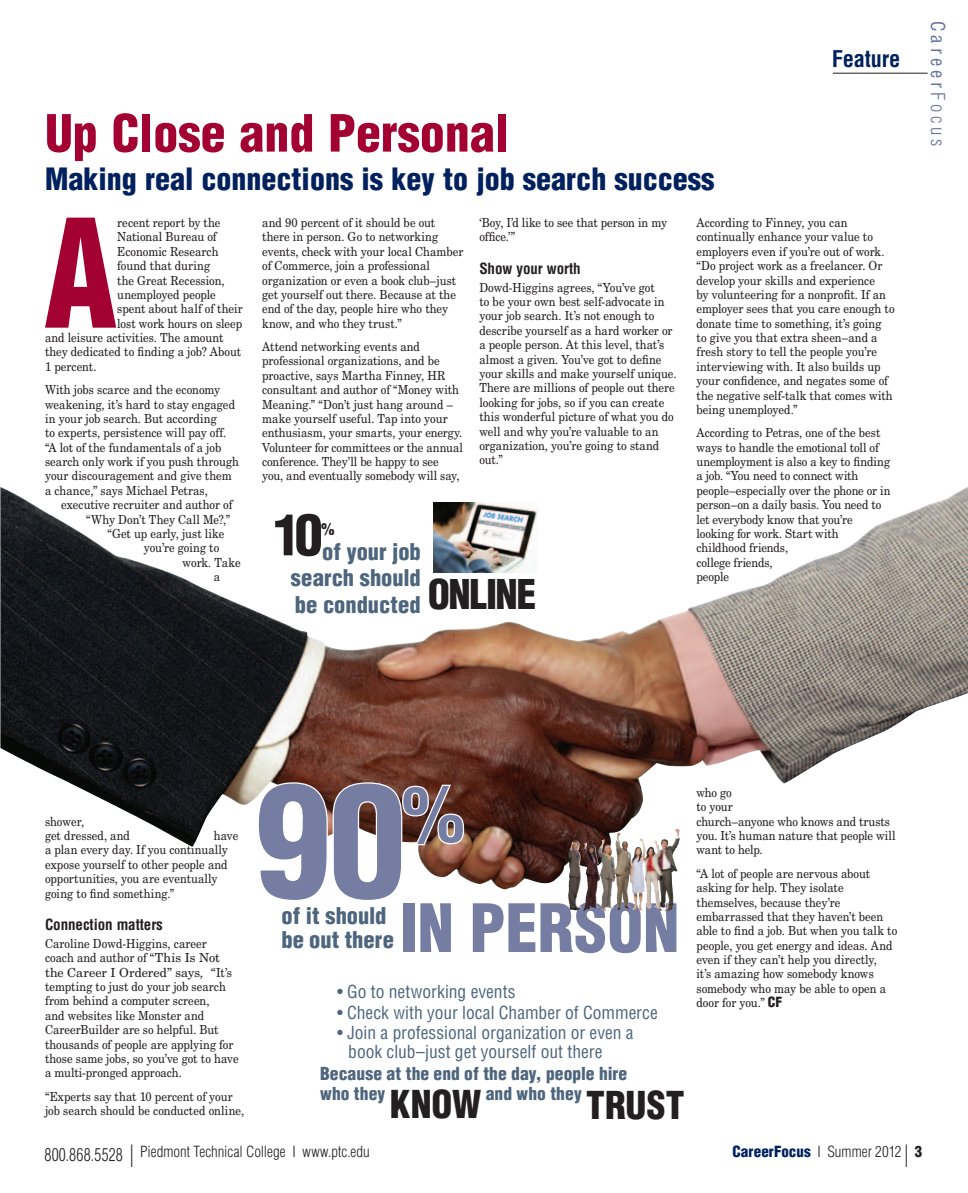
<style>
.page{position:relative;width:968px;height:1193px;background:#fff}
.page>*{position:absolute;margin:0;border:0;box-sizing:border-box;transform-origin:0 0}
.t1{font:900 condensed 146.62px "Helvetica LT Std";color:#a20132;scale:.9 1}
.t2{font:900 condensed 64.88px "Helvetica LT Std";color:#767da2}
.t3{font:900 condensed 55.5px "Helvetica LT Std";color:#231f20}
.t4{font:900 condensed 50px "Helvetica LT Std";color:#a20132}
.t5{font:900 condensed 40px "Helvetica LT Std";color:#231f20}
.t6{font:900 condensed 37.5px "Helvetica LT Std";color:#231f20}
.t7{font:900 condensed 30px "Helvetica LT Std";color:#00215d}
.t8{font:900 condensed 22.5px/26.2px "Helvetica LT Std";color:#4d657d;text-align:justify}
.t9{font:700 condensed 22.5px "Helvetica LT Std";letter-spacing:-.01em;color:#00215d}
.t10{font:condensed 18.75px "Helvetica LT Std";letter-spacing:.2em;color:#67739d}
.t11{font:condensed 17.5px/18.8px "Helvetica LT Std";color:#4d657d}
.t12{font:900 condensed 17.5px/20px "Helvetica LT Std";letter-spacing:.005em;color:#4d657d}
.t13{font:900 condensed 16.12px "Helvetica LT Std";color:#231f20}
.t14{font:300 condensed 15px "Helvetica LT Std";color:#231f20}
.t15{font:700 condensed 15px "Helvetica LT Std";letter-spacing:-.005em;color:#231f20}
.t16{font:900 condensed 15px "Helvetica LT Std";letter-spacing:.005em;color:#00215d}
.t17{font:12.5px/14.4px "New Century Schlbk LT Std";letter-spacing:-.005em;color:#231f20;scale:.9 1}
.s1{font-weight:300}
.s2{font-style:italic}
.s3{font-family:"Helvetica LT Std";font-weight:900;font-stretch:condensed;font-size:13.75px}
.s4{font-size:17.5px}
.s5{font-size:30px}
.s6{font-weight:300;color:#231f20}
.s7{font-weight:300;font-size:30px;color:#231f20}
.s8{color:#231f20}
</style>
<div class="page">
<img style="left:0;top:487px;width:948px;height:402px">
<img style="left:433px;top:503px;width:104px;height:69px">
<svg style="left:257px;top:781px;width:208px;height:119px"></svg>
<img style="left:626px;top:829px;width:52px;height:36px">
<hr style="left:832px;top:73px;width:95px;height:1px;background:#231f20">
<h3 class="t4" style="left:45px;top:102px;width:465px">Up Close and Personal</h3>
<h3 class="t7" style="left:45px;top:160px;width:671px">Making real connections is key to job search success</h3>
<h3 class="t9" style="left:831px;top:45px;width:70px">Feature</h3>
<h1 class="t1" style="left:44px;top:181px;width:83px">A</h1>
<p class="t17" style="left:117px;top:215px;width:116px">recent report by the</p>
<p class="t17" style="left:117px;top:230px;width:112px">National Bureau of</p>
<p class="t17" style="left:117px;top:244px;width:114px">Economic Research</p>
<p class="t17" style="left:117px;top:258px;width:105px">found that during</p>
<p class="t17" style="left:117px;top:273px;width:121px">the Great Recession,</p>
<p class="t17" style="left:117px;top:287px;width:111px">unemployed people</p>
<p class="t17" style="left:117px;top:302px;width:141px">spent about half of their</p>
<p class="t17" style="left:117px;top:316px;width:140px">lost work hours on sleep</p>
<p class="t17" style="left:45px;top:330px;width:200px">and leisure activities. The amount</p>
<p class="t17" style="left:45px;top:345px;width:219px">they dedicated to finding a job? About</p>
<p class="t17" style="left:45px;top:359px;width:59px">1 percent.</p>
<p class="t17" style="left:45px;top:382px;width:217px">With jobs scarce and the economy weakening, it’s hard to stay engaged in your job search. But according<br>to experts, persistence will pay off. “A lot of the fundamentals of a job search only work if you push through your discouragement and give them a chance,” says Michael Petras,</p>
<p class="t17" style="left:61px;top:497px;width:192px">executive recruiter and author of</p>
<p class="t17" style="left:86px;top:512px;width:161px">“Why Don’t They Call Me?,”</p>
<p class="t17" style="left:107px;top:526px;width:131px">“Get up early, just like</p>
<p class="t17" style="left:144px;top:541px;width:86px">you’re going to</p>
<p class="t17" style="left:182px;top:555px;width:66px">work. Take</p>
<p class="t17" style="left:214px;top:569px;width:8px">a</p>
<p class="t17" style="left:262px;top:215px;width:225px">and 90 percent of it should be out there in person. Go to networking events, check with your local Chamber of Commerce, join a professional organization or even a book club–just get yourself out there. Because at the end of the day, people hire who they know, and who they trust.”</p>
<p class="t17" style="left:262px;top:339px;width:225px">Attend networking events and professional organizations, and be proactive, says Martha Finney, HR consultant and author of “Money with Meaning.” “Don’t just hang around – make yourself useful. Tap into your enthusiasm, your smarts, your energy.<br>Volunteer for committees or the annual conference. They’ll be happy to see you, and eventually somebody will say,</p>
<p class="t17" style="left:479px;top:215px;width:210px">‘Boy, I’d like to see that person in my office.’”</p>
<p class="t15" style="left:479px;top:259px;width:103px">Show your worth</p>
<p class="t17" style="left:479px;top:280px;width:221px">Dowd-Higgins agrees, “You’ve got<br>to be your own best self-advocate in your job search. It’s not enough to describe yourself as a hard worker or a people person. At this level, that’s almost a given. You’ve got to define your skills and make yourself unique.<br>There are millions of people out there looking for jobs, so if you can create this wonderful picture of what you do well and why you’re valuable to an organization, you’re going to stand out.”</p>
<h3 class="t3" style="left:273px;top:500px;width:51px">10</h3>
<p class="t13" style="left:321px;top:519px;width:15px">%</p>
<h3 class="t8" style="left:291px;top:538px;width:131px;text-indent:31px">of your job search should be conducted</h3>
<h3 class="t5" style="left:428px;top:568px;width:75px">online</h3>
<p class="t17" style="left:696px;top:215px;width:222px">According to Finney, you can continually enhance your value to employers even if you’re out of work. “Do project work as a freelancer. Or develop your skills and experience<br>by volunteering for a nonprofit. If an employer sees that you care enough to donate time to something, it’s going to give you that extra sheen–and a fresh story to tell the people you’re interviewing with. It also builds up your confidence, and negates some of the negative self-talk that comes with being unemployed.”</p>
<p class="t17" style="left:696px;top:426px;width:217px">According to Petras, one of the best ways to handle the emotional toll of unemployment is also a key to finding a job. “You need to connect with people–especially over the phone or in person–on a daily basis. You need to let everybody know that you’re looking for work. Start with childhood friends,<br>college friends,<br>people</p>
<h3 class="t10" style="left:949px;top:21px;width:126px;rotate:90deg">Career<span class="s1">Focus</span></h3>
<p class="t17" style="left:45px;top:814px;width:96px">shower,<br>get dressed, and</p>
<p class="t17" style="left:45px;top:828px;width:216px;text-indent:169px">have a plan every day. If you continually expose yourself to other people and opportunities, you are eventually going to find something.”</p>
<p class="t15" style="left:45px;top:914px;width:119px">Connection matters</p>
<p class="t17" style="left:45px;top:936px;width:217px">Caroline Dowd-Higgins, career coach and author of “This Is Not the Career I Ordered” says<span class="s2">, “</span>It’s tempting to just do your job search from behind a computer screen,<br>and websites like Monster and<br>CareerBuilder are so helpful. But thousands of people are applying for those same jobs, so you’ve got to have a multi-pronged approach.</p>
<p class="t17" style="left:45px;top:1089px;width:223px">“Experts say that 10 percent of your job search should be conducted online,</p>
<h3 class="t8" style="left:281px;top:904px;width:114px;line-height:23.8px">of it should be out there</h3>
<h2 class="t2" style="left:400px;top:887px;width:105px">in person</h2>
<h3 class="t11" style="left:337px;top:982px;width:180px">• Go to networking events</h3>
<h3 class="t11" style="left:337px;top:1002px;width:322px">• Check with your local Chamber of Commerce</h3>
<h3 class="t11" style="left:348px;top:1023px;width:287px;text-indent:-11px">• Join a professional organization or even a book club–just get yourself out there</h3>
<h3 class="t12" style="left:320px;top:1063px;width:308px">Because at the end of the day, people hire who they</h3>
<h3 class="t6" style="left:390px;top:1080px;width:24px">know</h3>
<h3 class="t12" style="left:486px;top:1083px;width:97px">and who they</h3>
<h3 class="t6" style="left:586px;top:1081px;width:21px">trust</h3>
<p class="t17" style="left:696px;top:785px;width:223px">who go<br>to your<br>church–anyone who knows and trusts you. It’s human nature that people will want to help.</p>
<p class="t17" style="left:696px;top:866px;width:225px">“A lot of people are nervous about asking for help. They isolate themselves, because they’re embarrassed that they haven’t been able to find a job. But when you talk to people, you get energy and ideas. And even if they can’t help you directly,<br>it’s amazing how somebody knows somebody who may be able to open a door for you.” <span class="s3">CF</span></p>
<p class="t14" style="left:44px;top:1142px;width:327px"><span class="s4">800.868.5528</span> <span class="s5">I</span> Piedmont Technical College I www.ptc.edu</p>
<p class="t16" style="left:732px;top:1142px;width:191px">CareerFocus <span class="s6">I Summer 2012</span> <span class="s7">I</span> <span class="s8">3</span></p>
</div>
